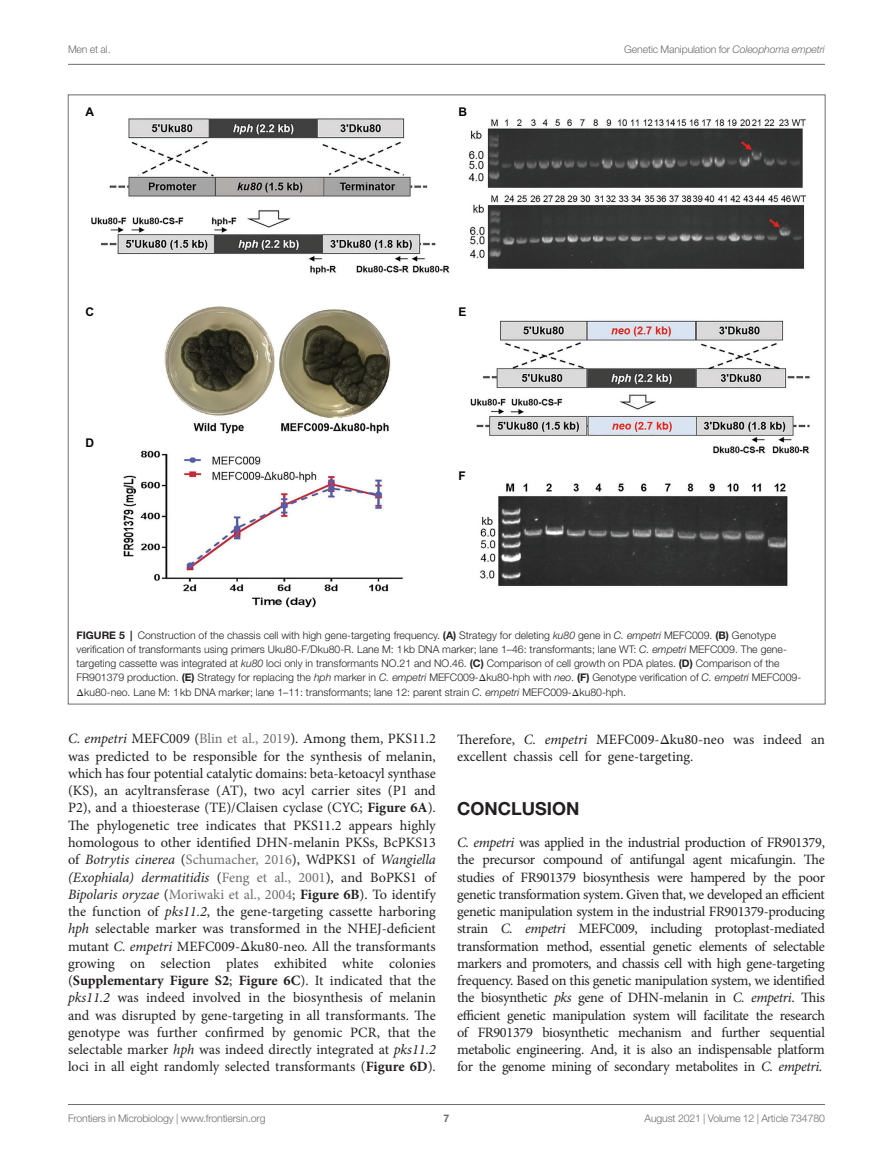
<style>
.page{position:relative;width:893px;height:1170px;background:#fff}
.page>*{position:absolute;margin:0;border:0;box-sizing:border-box;transform-origin:0 0}
.HEAD_1{font:700 18px "Helvetica Neue LT Std";color:#231f20}
.TEXT_FLUSH{font:14.25px/17.2px "Minion Pro";letter-spacing:-.005em;color:#231f20;text-align:justify}
.t1{font:700 12px "Arial";color:#040503}
.FIG_LEG{font:300 10.5px/14.2px "Helvetica Neue LT Std";color:#231f20}
.t2{font:300 10.5px "Helvetica Neue LT Std";letter-spacing:-.015em;color:#6c6d70}
.t3{font:700 10.5px "Helvetica Neue LT Std";color:#6c6d70}
.s1{font-style:italic}
.s2{font-weight:700}
.s3{font-family:"STIX General";font-weight:400}
.s4{color:#6c6d70}
.s5{font-family:"STIX General"}
</style>
<div class="page">
<hr style="left:68px;top:64px;width:757px;height:1px;background:#6c6d70">
<hr style="left:68px;top:1104px;width:757px;height:1px;background:#6c6d70">
<img style="left:91px;top:118px;width:719px;height:490px">
<p class="t2" style="left:68px;top:42px;width:44px">Men et al.</p>
<p class="t2" style="left:624px;top:42px;width:202px">Genetic Manipulation for <span class="s1">Coleophoma empetri</span></p>
<p class="t1" style="left:85px;top:103px;width:10px">A</p>
<p class="t1" style="left:458px;top:103px;width:10px">B</p>
<p class="t1" style="left:85px;top:303px;width:10px">C</p>
<p class="t1" style="left:458px;top:303px;width:10px">E</p>
<p class="t1" style="left:85px;top:434px;width:10px">D</p>
<p class="t1" style="left:458px;top:467px;width:9px">F</p>
<p class="FIG_LEG" style="left:77px;top:627px;width:726px"><span class="s2">FIGURE 5 |</span> Construction of the chassis cell with high gene-targeting frequency. <span class="s2">(A)</span> Strategy for deleting <span class="s1">ku80</span> gene in <span class="s1">C. empetri</span> MEFC009. <span class="s2">(B)</span> Genotype verification of transformants using primers Uku80-F/Dku80-R. Lane M: 1kb DNA marker; lane 1–46: transformants; lane WT: <span class="s1">C. empetri</span> MEFC009. The gene&shy;targeting cassette was integrated at <span class="s1">ku80</span> loci only in transformants NO.21 and NO.46. <span class="s2">(C)</span> Comparison of cell growth on PDA plates. <span class="s2">(D)</span> Comparison of the FR901379 production. <span class="s2">(E)</span> Strategy for replacing the <span class="s1">hph</span> marker in <span class="s1">C. empetri</span> MEFC009-<span class="s3">Δ</span>ku80-hph with <span class="s1">neo</span>. <span class="s2">(F)</span> Genotype verification of <span class="s1">C. empetri</span> MEFC009- <span class="s3">Δ</span>ku80-neo. Lane M: 1kb DNA marker; lane 1–11: transformants; lane 12: parent strain <span class="s1">C. empetri</span> MEFC009-<span class="s3">Δ</span>ku80-hph.</p>
<p class="TEXT_FLUSH" style="left:68px;top:730px;width:369px"><span class="s1">C. empetri</span> MEFC009 (<span class="s4">Blin et al., 2019</span>). Among them, PKS11.2 was predicted to be responsible for the synthesis of melanin, which has four potential catalytic domains: beta-ketoacyl synthase (KS), an acyltransferase (AT), two acyl carrier sites (P1 and P2), and a thioesterase (TE)/Claisen cyclase (CYC; <span class="s2">Figure 6A</span>).<br>The phylogenetic tree indicates that PKS11.2 appears highly homologous to other identified DHN-melanin PKSs, BcPKS13 of <span class="s1">Botrytis cinerea</span> (<span class="s4">Schumacher, 2016</span>), WdPKS1 of <span class="s1">Wangiella (Exophiala) dermatitidis</span> (<span class="s4">Feng et al., 2001</span>), and BoPKS1 of <span class="s1">Bipolaris oryzae</span> (<span class="s4">Moriwaki et al., 2004</span>; <span class="s2">Figure 6B</span>). To identify the function of <span class="s1">pks11.2</span>, the gene-targeting cassette harboring <span class="s1">hph</span> selectable marker was transformed in the NHEJ-deficient mutant <span class="s1">C. empetri</span> MEFC009-<span class="s5">Δ</span>ku80-neo. All the transformants growing on selection plates exhibited white colonies (<span class="s2">Supplementary Figure S2</span>; <span class="s2">Figure 6C</span>). It indicated that the <span class="s1">pks11.2</span> was indeed involved in the biosynthesis of melanin and was disrupted by gene-targeting in all transformants. The genotype was further confirmed by genomic PCR, that the selectable marker <span class="s1">hph</span> was indeed directly integrated at <span class="s1">pks11.2 </span>loci in all eight randomly selected transformants (<span class="s2">Figure 6D</span>).</p>
<p class="TEXT_FLUSH" style="left:457px;top:730px;width:369px">Therefore, <span class="s1">C. empetri</span> MEFC009-<span class="s5">Δ</span>ku80-neo was indeed an excellent chassis cell for gene-targeting.</p>
<p class="HEAD_1" style="left:457px;top:797px;width:124px">CONCLUSION</p>
<p class="TEXT_FLUSH" style="left:457px;top:833px;width:369px"><span class="s1">C. empetri</span> was applied in the industrial production of FR901379, the precursor compound of antifungal agent micafungin. The studies of FR901379 biosynthesis were hampered by the poor genetic transformation system. Given that, we developed an efficient genetic manipulation system in the industrial FR901379-producing strain <span class="s1">C. empetri</span> MEFC009, including protoplast-mediated transformation method, essential genetic elements of selectable markers and promoters, and chassis cell with high gene-targeting frequency. Based on this genetic manipulation system, we identified the biosynthetic <span class="s1">pks</span> gene of DHN-melanin in <span class="s1">C. empetri</span>. This efficient genetic manipulation system will facilitate the research of FR901379 biosynthetic mechanism and further sequential metabolic engineering. And, it is also an indispensable platform for the genome mining of secondary metabolites in <span class="s1">C. empetri</span>.</p>
<p class="t2" style="left:68px;top:1111px;width:199px">Frontiers in Microbiology | www.frontiersin.org</p>
<p class="t3" style="left:444px;top:1111px;width:7px">7</p>
<p class="t2" style="left:645px;top:1111px;width:182px">August 2021 | Volume 12 | Article 734780</p>
</div>
